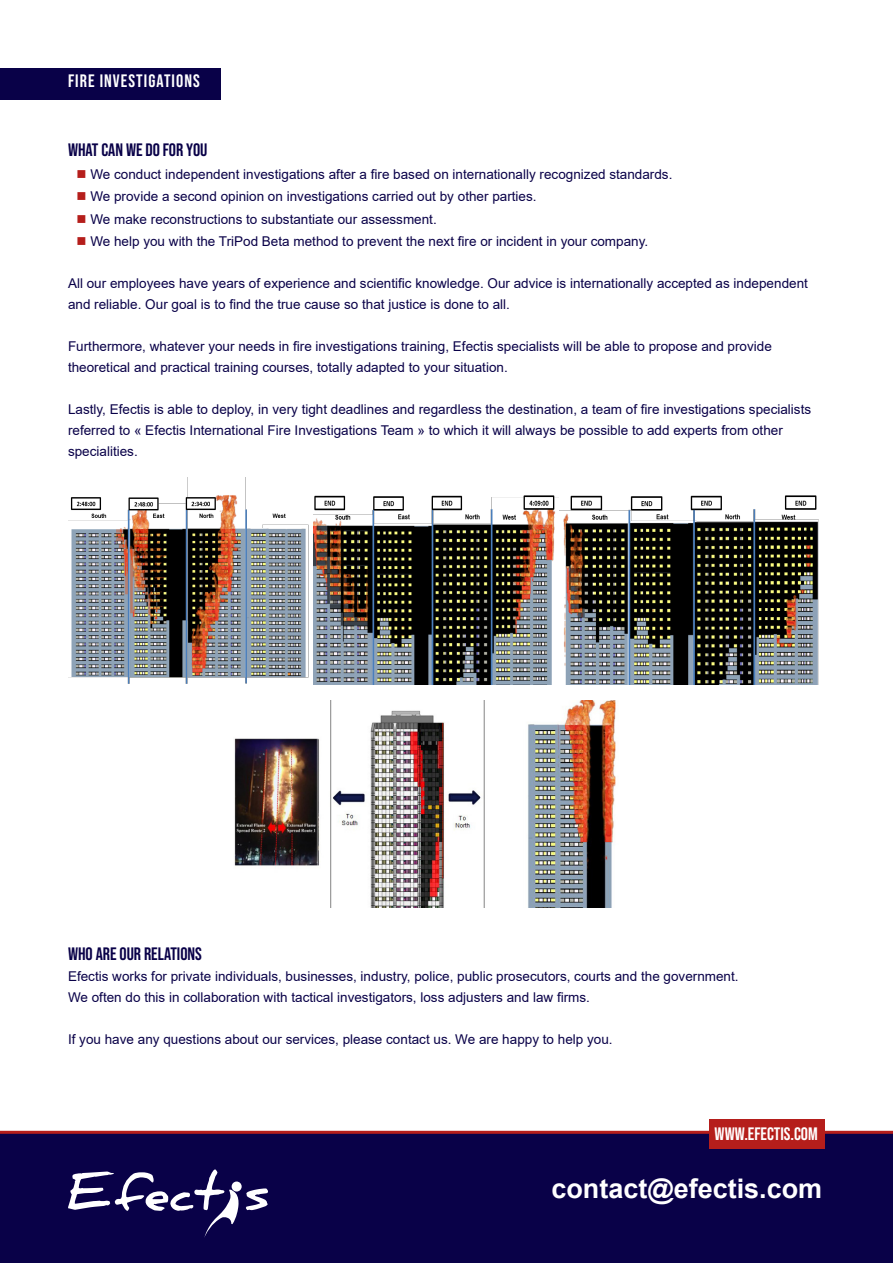
<style>
.page{position:relative;width:893px;height:1263px;background:#fff}
.page>*{position:absolute;margin:0;border:0;box-sizing:border-box;transform-origin:0 0}
.t1{font:700 27px "Arial";color:#fff}
.Tussenkop{font:700 18px "Bebas Neue Pro";color:#090148}
.t2{font:700 18px "Bebas Neue Pro";letter-spacing:.06em;color:#fff}
.t3{font:700 18px "Bebas Neue Pro";color:#fff}
.Platte_tekst{font:13.5px/21px "Arial";color:#090148}
.s1{color:#b51e1b}
</style>
<div class="page">
<div style="left:0;top:1131px;width:893px;height:132px;background:#090148"></div>
<svg style="left:246px;top:1188px;width:22px;height:22px"></svg>
<svg style="left:68px;top:1169px;width:171px;height:69px"></svg>
<div style="left:232px;top:1181px;width:10px;height:10px;background:#fff;border-radius:50%"></div>
<div style="left:0;top:68px;width:221px;height:32px;background:#090148"></div>
<div style="left:709px;top:1119px;width:116px;height:30px;background:#b51e1b"></div>
<img style="left:234px;top:700px;width:382px;height:207px">
<img style="left:560px;top:495px;width:259px;height:190px">
<img style="left:68px;top:478px;width:241px;height:206px">
<img style="left:313px;top:495px;width:245px;height:190px">
<h2 class="t2" style="left:68px;top:70px;width:133px">FIRE INVESTIGATIONS</h2>
<p class="Tussenkop" style="left:68px;top:140px;width:141px">WHAT CAN WE DO FOR YOU</p>
<p class="Platte_tekst" style="left:77px;top:164px;width:597px"><span class="s1">■</span> We conduct independent investigations after a fire based on internationally recognized standards.</p>
<p class="Platte_tekst" style="left:77px;top:186px;width:462px"><span class="s1">■</span> We provide a second opinion on investigations carried out by other parties.</p>
<p class="Platte_tekst" style="left:77px;top:209px;width:362px"><span class="s1">■</span> We make reconstructions to substantiate our assessment.</p>
<p class="Platte_tekst" style="left:77px;top:231px;width:573px"><span class="s1">■</span> We help you with the TriPod Beta method to prevent the next fire or incident in your company.</p>
<p class="Platte_tekst" style="left:68px;top:273px;width:741px">All our employees have years of experience and scientific knowledge. Our advice is internationally accepted as independent and reliable. Our goal is to find the true cause so that justice is done to all.</p>
<p class="Platte_tekst" style="left:68px;top:336px;width:705px">Furthermore, whatever your needs in fire investigations training, Efectis specialists will be able to propose and provide theoretical and practical training courses, totally adapted to your situation.</p>
<p class="Platte_tekst" style="left:68px;top:399px;width:745px">Lastly, Efectis is able to deploy, in very tight deadlines and regardless the destination, a team of fire investigations specialists referred to « Efectis International Fire Investigations Team » to which it will always be possible to add experts from other specialities.</p>
<p class="Tussenkop" style="left:68px;top:944px;width:135px">WHO ARE OUR RELATIONS</p>
<p class="Platte_tekst" style="left:68px;top:966px;width:672px">Efectis works for private individuals, businesses, industry, police, public prosecutors, courts and the government.</p>
<p class="Platte_tekst" style="left:68px;top:987px;width:523px">We often do this in collaboration with tactical investigators, loss adjusters and law firms.</p>
<p class="Platte_tekst" style="left:68px;top:1029px;width:546px">If you have any questions about our services, please contact us. We are happy to help you.</p>
<h2 class="t3" style="left:714px;top:1123px;width:105px">WWW.EFECTIS.COM</h2>
<h1 class="t1" style="left:551px;top:1170px;width:272px">contact@efectis.com</h1>
</div>
